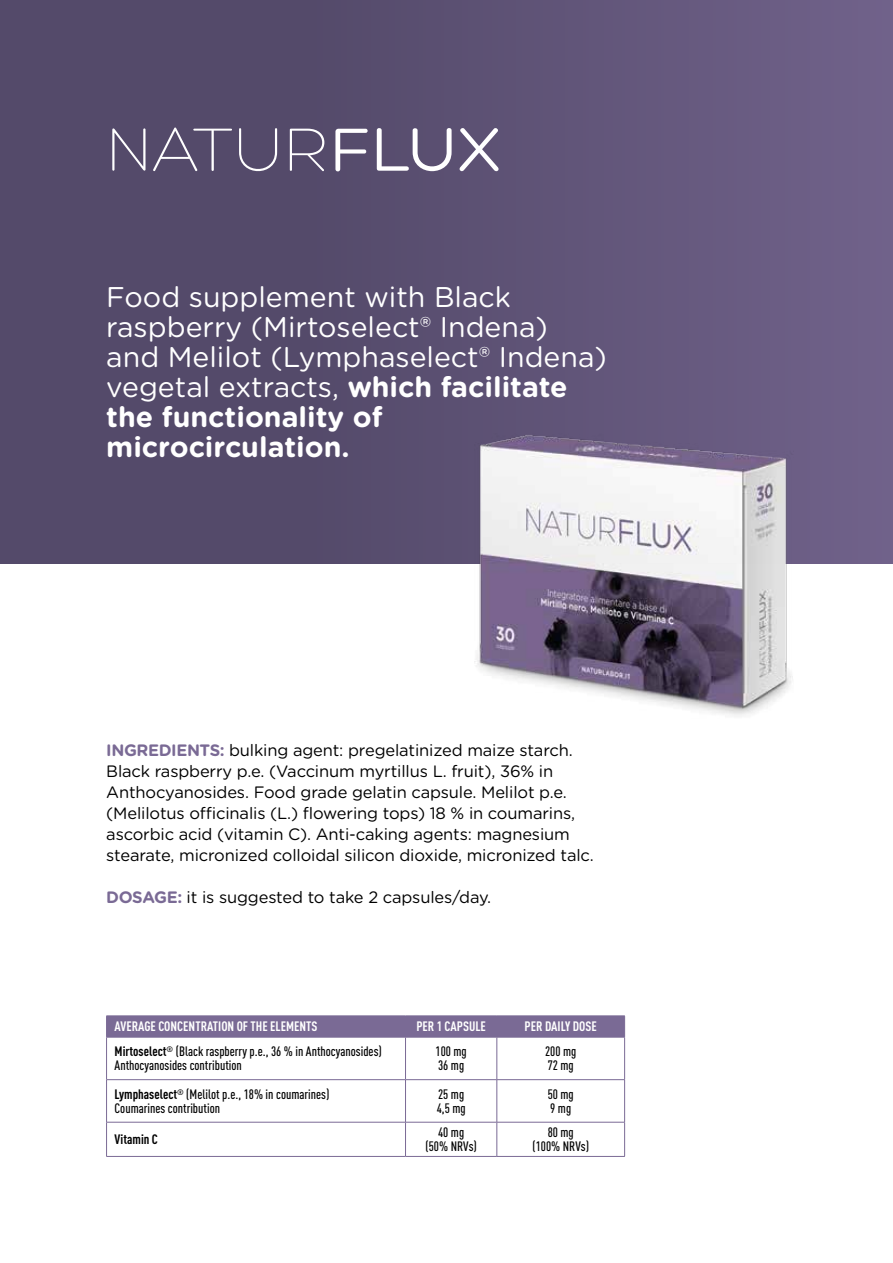
<style>
.page{position:relative;width:893px;height:1263px;background:#fff}
.page>*{position:absolute;margin:0;border:0;box-sizing:border-box;transform-origin:0 0}
.t1{font:300 66px "Hero";letter-spacing:.01em;color:#fff}
.t2{font:28.5px/30px "Gotham Rounded";color:#fff}
.t3{font:16.5px/21px "Gotham Rounded";letter-spacing:-.01em;color:#000}
.t4{font:500 13.5px/13.5px "DIN Cond";color:#000}
.t5{font:700 13.5px "DIN Cond";color:#fff}
.t6{font:700 13.5px "DIN Cond";color:#000}
.s1{font-weight:400}
.s2{font-weight:700}
.s3{font-weight:700;color:#7a6a95}
</style>
<div class="page">
<div style="left:0;top:0;width:893px;height:563px;background:linear-gradient(to right,#4e4563,#6d5f87)"></div>
<img style="left:458px;top:417px;width:389px;height:299px">
<div style="left:106px;top:1016px;width:519px;height:21px;background:#7a6a95"></div>
<hr style="left:106px;top:1037px;width:1px;height:42px;background:#7a6a95">
<hr style="left:106px;top:1080px;width:1px;height:42px;background:#7a6a95">
<hr style="left:106px;top:1122px;width:1px;height:34px;background:#7a6a95">
<hr style="left:106px;top:1037px;width:299px;height:1px;background:#7a6a95">
<hr style="left:405px;top:1037px;width:92px;height:1px;background:#7a6a95">
<hr style="left:497px;top:1037px;width:128px;height:1px;background:#7a6a95">
<hr style="left:405px;top:1037px;width:1px;height:42px;background:#7a6a95">
<hr style="left:497px;top:1037px;width:1px;height:42px;background:#7a6a95">
<hr style="left:624px;top:1037px;width:1px;height:42px;background:#7a6a95">
<hr style="left:405px;top:1080px;width:1px;height:42px;background:#7a6a95">
<hr style="left:497px;top:1080px;width:1px;height:42px;background:#7a6a95">
<hr style="left:624px;top:1080px;width:1px;height:42px;background:#7a6a95">
<hr style="left:405px;top:1122px;width:1px;height:34px;background:#7a6a95">
<hr style="left:497px;top:1122px;width:1px;height:34px;background:#7a6a95">
<hr style="left:624px;top:1122px;width:1px;height:34px;background:#7a6a95">
<hr style="left:106px;top:1079px;width:299px;height:1px;background:#7a6a95">
<hr style="left:405px;top:1079px;width:92px;height:1px;background:#7a6a95">
<hr style="left:497px;top:1079px;width:128px;height:1px;background:#7a6a95">
<hr style="left:106px;top:1122px;width:299px;height:1px;background:#7a6a95">
<hr style="left:405px;top:1122px;width:92px;height:1px;background:#7a6a95">
<hr style="left:497px;top:1122px;width:128px;height:1px;background:#7a6a95">
<hr style="left:106px;top:1156px;width:299px;height:1px;background:#7a6a95">
<hr style="left:405px;top:1156px;width:92px;height:1px;background:#7a6a95">
<hr style="left:497px;top:1156px;width:128px;height:1px;background:#7a6a95">
<h1 class="t1" style="left:106px;top:116px;width:396px">NATUR<span class="s1">FLUX</span></h1>
<h2 class="t2" style="left:106px;top:280px;width:502px">Food supplement with Black raspberry (Mirtoselect® Indena) and Melilot (Lymphaselect® Indena) vegetal extracts, <span class="s2">which facilitate the functionality of microcirculation.</span></h2>
<p class="t3" style="left:106px;top:739px;width:489px"><span class="s3">INGREDIENTS:</span> bulking agent: pregelatinized maize starch.<br>Black raspberry p.e. (Vaccinum myrtillus L. fruit), 36% in Anthocyanosides. Food grade gelatin capsule. Melilot p.e. (Melilotus officinalis (L.) flowering tops) 18 % in coumarins, ascorbic acid (vitamin C). Anti-caking agents: magnesium stearate, micronized colloidal silicon dioxide, micronized talc.</p>
<p class="t3" style="left:106px;top:886px;width:386px"><span class="s3">DOSAGE:</span> it is suggested to take 2 capsules/day.</p>
<p class="t5" style="left:115px;top:1018px;width:204px">AVERAGE CONCENTRATION OF THE ELEMENTS</p>
<p class="t5" style="left:416px;top:1018px;width:65px">PER 1 CAPSULE</p>
<p class="t5" style="left:525px;top:1018px;width:62px">PER DAILY DOSE</p>
<p class="t4" style="left:115px;top:1045px;width:269px"><span class="s2">MIRTOSELECT</span><sup>®</sup> (Black raspberry p.e., 36 % in Anthocyanosides)<br>Anthocyanosides contribution</p>
<p class="t4" style="left:436px;top:1045px;width:33px">100 mg<br>36 mg</p>
<p class="t4" style="left:545px;top:1045px;width:33px">200 mg<br>72 mg</p>
<p class="t4" style="left:115px;top:1087px;width:216px"><span class="s2">LYMPHASELECT</span><sup>®</sup> (Melilot p.e., 18% in coumarines)<br>Coumarines contribution</p>
<p class="t4" style="left:437px;top:1087px;width:30px">25 mg<br>4,5 mg</p>
<p class="t4" style="left:548px;top:1087px;width:28px">50 mg<br>9 mg</p>
<p class="t6" style="left:115px;top:1131px;width:44px">VITAMIN C</p>
<p class="t4" style="left:425px;top:1125px;width:53px;text-align:center">40 mg (50% NRVs)</p>
<p class="t4" style="left:532px;top:1125px;width:58px;text-align:center">80 mg (100% NRVs)</p>
</div>
